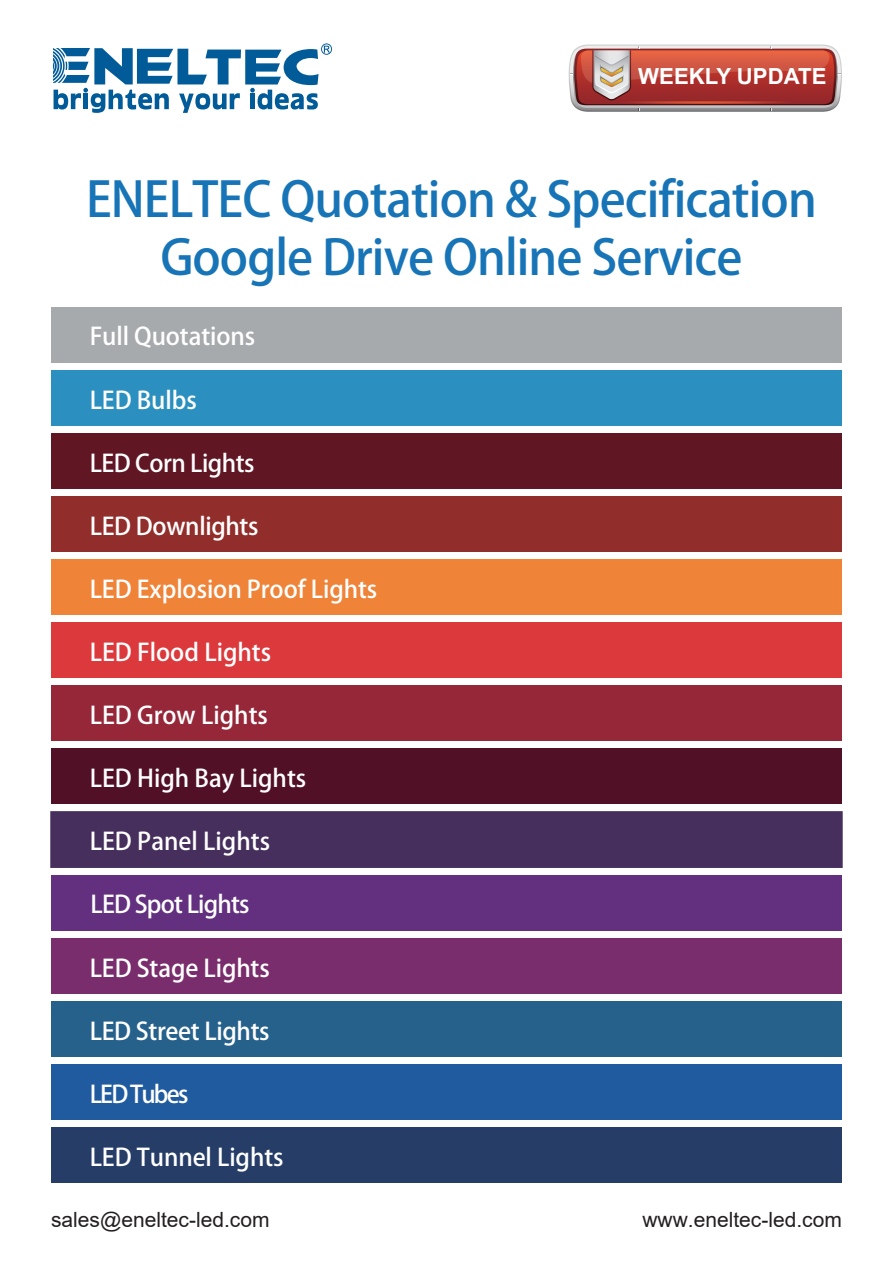
<style>
.page{position:relative;width:893px;height:1263px;background:#fff}
.page>*{position:absolute;margin:0;border:0;box-sizing:border-box;transform-origin:0 0}
.t1{font:48px/57.6px "SE Optimist G Bpc EUC H";letter-spacing:-.02em;color:#1774b6;text-align:center}
.t2{font:24px "Centrale Sans Book G Bpc EUC H";letter-spacing:-.005em;color:#fff}
.t3{font:24px "Centrale Sans Book G Bpc EUC H";letter-spacing:-.035em;color:#fff}
.t4{font:24px "Centrale Sans Book G Bpc EUC H";letter-spacing:-.075em;color:#fff}
.t5{font:700 22.2px "Arial";color:#fff}
.t6{font:21px "Arial";color:#231f20}
</style>
<div class="page">
<svg style="left:53px;top:43px;width:279px;height:70px"></svg>
<div style="left:51px;top:370px;width:791px;height:56px;background:#2b90bf"></div>
<div style="left:51px;top:307px;width:791px;height:56px;background:#a7aaad"></div>
<div style="left:51px;top:433px;width:791px;height:56px;background:#601623"></div>
<div style="left:51px;top:496px;width:791px;height:56px;background:#912d2a"></div>
<div style="left:51px;top:560px;width:791px;height:55px;background:#ef8338"></div>
<div style="left:51px;top:623px;width:791px;height:55px;background:#dc393c"></div>
<div style="left:51px;top:686px;width:791px;height:55px;background:#952739"></div>
<div style="left:51px;top:749px;width:791px;height:55px;background:#521026"></div>
<div style="left:50px;top:811px;width:793px;height:57px;background:#462f5d;border:2px solid #462f5d"></div>
<div style="left:51px;top:875px;width:791px;height:55px;background:#62307f"></div>
<div style="left:51px;top:938px;width:791px;height:55px;background:#7a2d6c"></div>
<div style="left:51px;top:1001px;width:791px;height:55px;background:#26618c"></div>
<div style="left:51px;top:1064px;width:791px;height:55px;background:#215b9f"></div>
<div style="left:51px;top:1127px;width:791px;height:55px;background:#253d67"></div>
<svg style="left:568px;top:45px;width:274px;height:67px;background:#b8635c"></svg>
<p class="t5" style="left:638px;top:60px;width:190px">WEEKLY UPDATE</p>
<h1 class="t1" style="left:86px;top:172px;width:732px">ENELTEC Quotation &amp; Specification<br>Google Drive Online Service</h1>
<p class="t2" style="left:90px;top:322px;width:167px">Full Quotations</p>
<p class="t2" style="left:90px;top:386px;width:108px">LED Bulbs</p>
<p class="t2" style="left:90px;top:449px;width:166px">LED Corn Lights</p>
<p class="t2" style="left:90px;top:512px;width:170px">LED Downlights</p>
<p class="t2" style="left:90px;top:575px;width:289px">LED Explosion Proof Lights</p>
<p class="t2" style="left:90px;top:638px;width:183px">LED Flood Lights</p>
<p class="t2" style="left:90px;top:701px;width:180px">LED Grow Lights</p>
<p class="t2" style="left:90px;top:764px;width:218px">LED High Bay Lights</p>
<p class="t2" style="left:90px;top:827px;width:182px">LED Panel Lights</p>
<p class="t3" style="left:90px;top:890px;width:160px">LED Spot Lights</p>
<p class="t2" style="left:90px;top:953px;width:182px">LED Stage Lights</p>
<p class="t2" style="left:90px;top:1016px;width:181px">LED Street Lights</p>
<p class="t4" style="left:90px;top:1079px;width:100px">LED Tubes</p>
<p class="t2" style="left:90px;top:1142px;width:195px">LED Tunnel Lights</p>
<p class="t6" style="left:51px;top:1205px;width:220px">sales@eneltec-led.com</p>
<p class="t6" style="left:642px;top:1205px;width:201px">www.eneltec-led.com</p>
</div>
